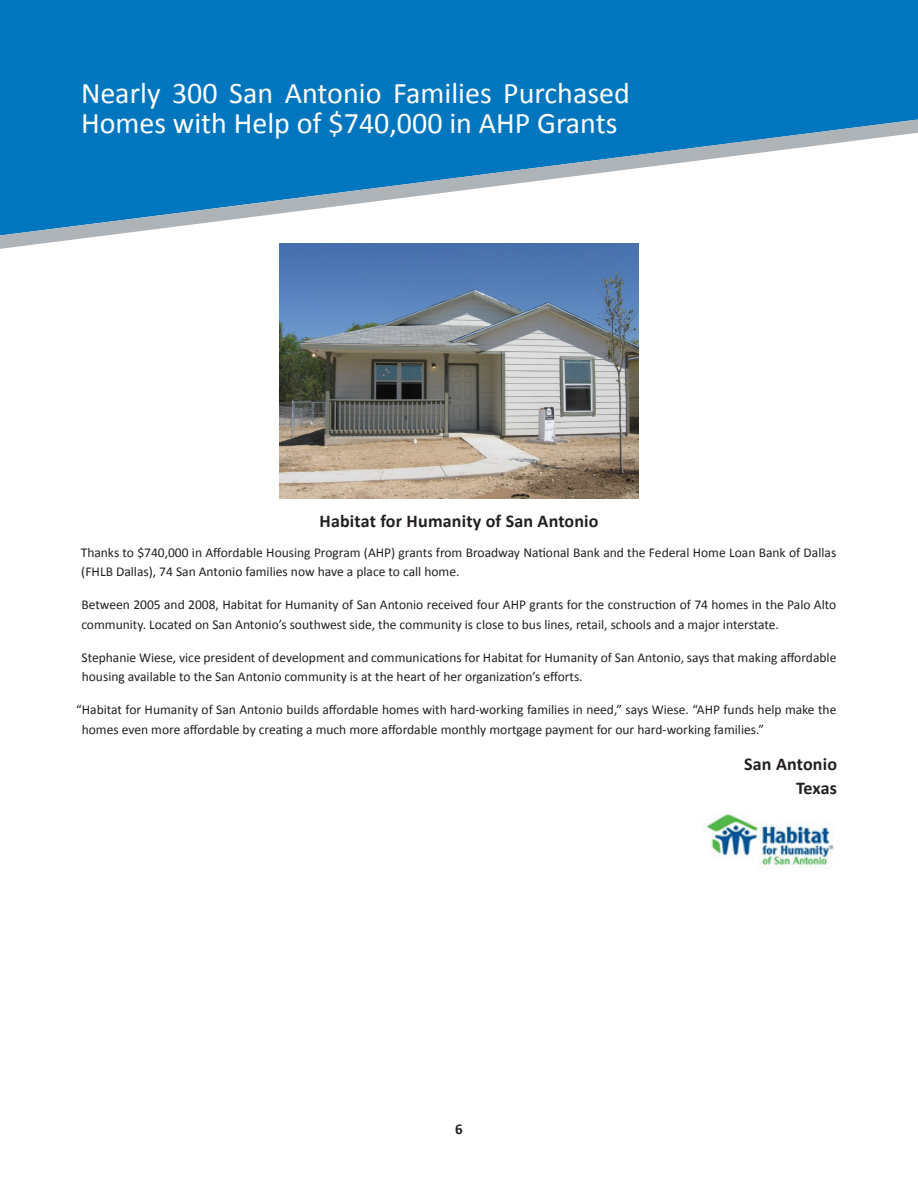
<style>
.page{position:relative;width:918px;height:1188px;background:#fff}
.page>*{position:absolute;margin:0;border:0;box-sizing:border-box;transform-origin:0 0}
.t1{font:30px/30px "Calibri";color:#fff}
.t2{font:700 18px "Calibri";letter-spacing:.01em;color:#231f20}
.t3{font:700 15px "Calibri";color:#231f20}
.FHLB_Paragraph_Spaci{font:13.5px/19.5px "Calibri";color:#231f20}
</style>
<div class="page">
<div style="left:0;top:0;width:918px;height:119px;background:#0076be"></div>
<svg style="left:0;top:119px;width:918px;height:130px"></svg>
<img style="left:279px;top:243px;width:360px;height:255px">
<img style="left:706px;top:814px;width:128px;height:53px">
<p class="t1" style="left:81px;top:79px;width:550px">Nearly 300 San Antonio Families Purchased<br>Homes with Help of $740,000 in AHP Grants</p>
<p class="t2" style="left:319px;top:510px;width:281px">Habitat for Humanity of San Antonio</p>
<p class="FHLB_Paragraph_Spaci" style="left:81px;top:543px;width:757px">Thanks to $740,000 in Affordable Housing Program (AHP) grants from Broadway National Bank and the Federal Home Loan Bank of Dallas (FHLB Dallas), 74 San Antonio families now have a place to call home.</p>
<p class="FHLB_Paragraph_Spaci" style="left:81px;top:595px;width:756px">Between 2005 and 2008, Habitat for Humanity of San Antonio received four AHP grants for the construction of 74 homes in the Palo Alto community. Located on San Antonio’s southwest side, the community is close to bus lines, retail, schools and a major interstate.</p>
<p class="FHLB_Paragraph_Spaci" style="left:82px;top:648px;width:756px">Stephanie Wiese, vice president of development and communications for Habitat for Humanity of San Antonio, says that making affordable housing available to the San Antonio community is at the heart of her organization’s efforts.</p>
<p class="FHLB_Paragraph_Spaci" style="left:82px;top:700px;width:756px;text-indent:-6px">“Habitat for Humanity of San Antonio builds affordable homes with hard-working families in need,” says Wiese. “AHP funds help make the homes even more affordable by creating a much more affordable monthly mortgage payment for our hard-working families.”</p>
<p class="t3" style="left:455px;top:1119px;width:9px">6</p>
<p class="t2" style="left:744px;top:753px;width:94px">San Antonio</p>
<p class="t2" style="left:796px;top:777px;width:42px">Texas</p>
</div>
